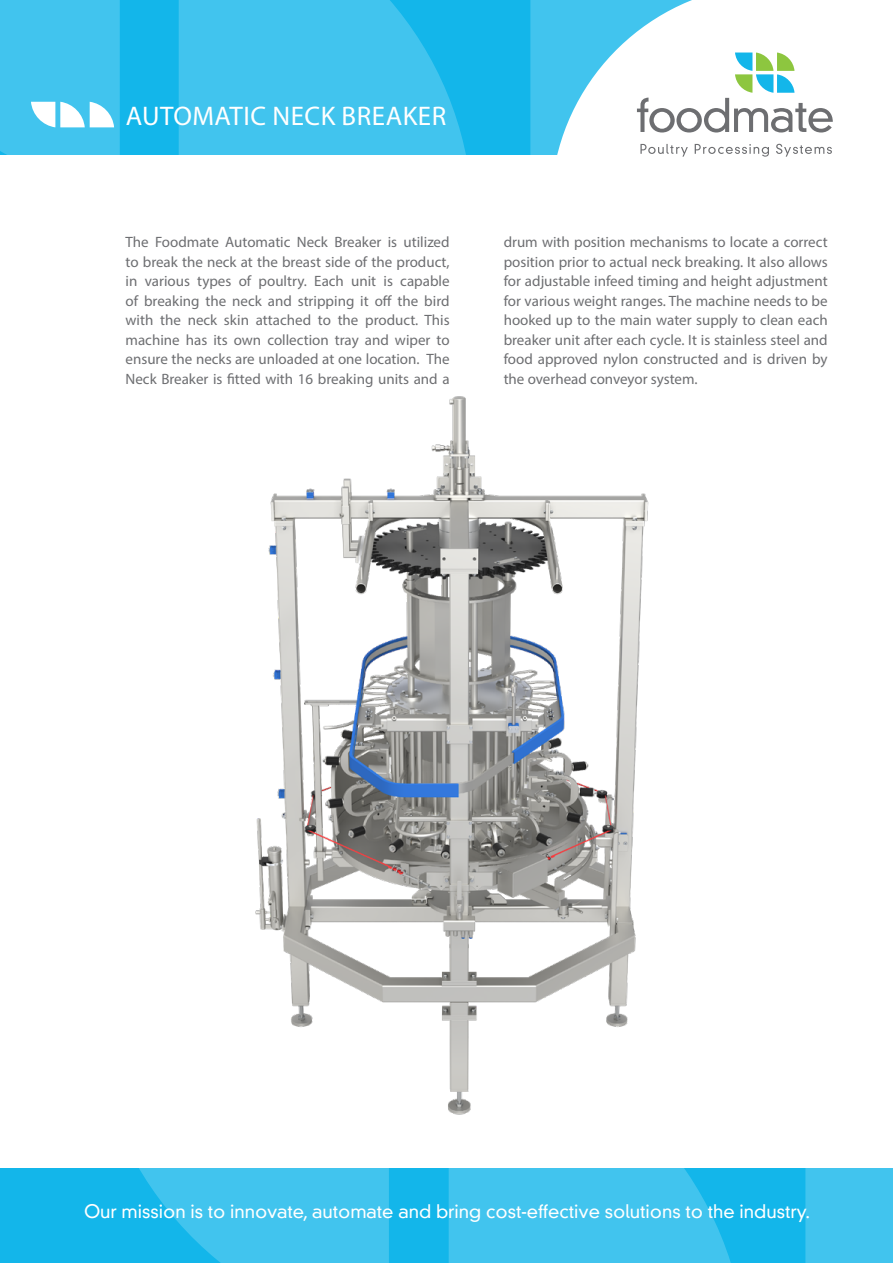
<style>
.page{position:relative;width:893px;height:1263px;background:#fff}
.page>*{position:absolute;margin:0;border:0;box-sizing:border-box;transform-origin:0 0}
.t1{font:27px "Myriad Pro";letter-spacing:.02em;color:#fff}
.t2{font:300 18px "DIN Neuzeit Grotesk LT Pro";color:#fff}
.t3{font:15px/19.5px "Myriad Pro";color:#6d6e71;text-align:justify}
</style>
<div class="page">
<div style="left:0;top:0;width:893px;height:155px;background:#13b6ea"></div>
<svg style="left:179px;top:0;width:287px;height:155px;background:#3cc2ed"></svg>
<div style="left:530px;top:0;width:22px;height:155px;background:#41c4ee"></div>
<svg style="left:552px;top:0;width:341px;height:155px;background:#d4f1fb"></svg>
<div style="left:0;top:1168px;width:893px;height:95px;background:#13b6ea"></div>
<div style="left:449px;top:1168px;width:282px;height:95px;background:#41c4ee"></div>
<svg style="left:139px;top:1168px;width:250px;height:95px"></svg>
<div style="left:805px;top:1168px;width:88px;height:95px;background:#41c4ee"></div>
<svg style="left:637px;top:53px;width:196px;height:80px;background:#dbe5e1"></svg>
<svg style="left:640px;top:144px;width:48px;height:13px"></svg>
<svg style="left:695px;top:144px;width:74px;height:13px"></svg>
<svg style="left:776px;top:144px;width:56px;height:13px"></svg>
<svg style="left:0;top:0;width:120px;height:155px;background:#4ec8ef"></svg>
<img style="left:255px;top:396px;width:394px;height:719px">
<h1 class="t1" style="left:126px;top:99px;width:322px">AUTOMATIC NECK BREAKER</h1>
<p class="t3" style="left:126px;top:232px;width:326px">The Foodmate Automatic Neck Breaker is utilized to break the neck at the breast side of the product, in various types of poultry. Each unit is capable of breaking the neck and stripping it off the bird with the neck skin attached to the product. This machine has its own collection tray and wiper to ensure the necks are unloaded at one location. The Neck Breaker is fitted with 16 breaking units and a</p>
<p class="t3" style="left:504px;top:232px;width:326px">drum with position mechanisms to locate a correct position prior to actual neck breaking. It also allows for adjustable infeed timing and height adjustment for various weight ranges. The machine needs to be hooked up to the main water supply to clean each breaker unit after each cycle. It is stainless steel and food approved nylon constructed and is driven by the overhead conveyor system.</p>
<p class="t2" style="left:84px;top:1201px;width:727px">Our mission is to innovate, automate and bring cost-effective solutions to the industry.</p>
</div>
